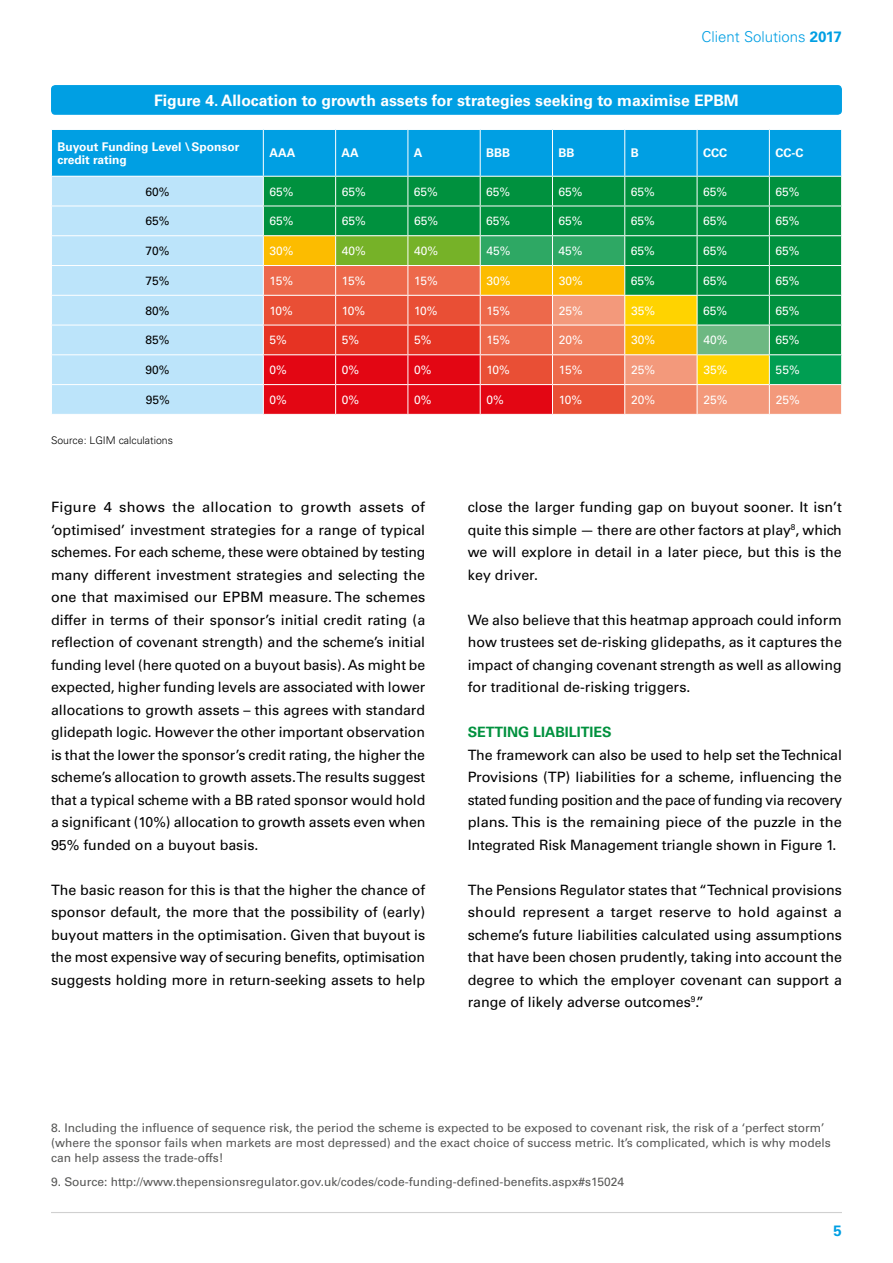
<style>
.page{position:relative;width:893px;height:1263px;background:#fff}
.page>*{position:absolute;margin:0;border:0;box-sizing:border-box;transform-origin:0 0}
.t1{font:700 15.75px "Univers LT Std";color:#fff}
.t2{font:300 15px "Univers";color:#009fe3}
.t3{font:700 15px "Univers LT Std";color:#009fe3}
.t4{font:14.25px/22.5px "Univers LT Std";color:#000;text-align:justify}
.t5{font:700 14.25px "Univers LT Std";color:#00913e}
.t6{font:12px/15px "Univers LT Std";color:#575756}
.t7{font:12px "Univers";color:#fff}
.t8{font:700 12px/13.5px "Univers";color:#fff}
.t9{font:12px "Univers";color:#000}
.t10{font:300 10.5px "Univers";color:#000}
.s1{font-family:"Univers LT Std";font-weight:700}
</style>
<div class="page">
<hr style="left:51px;top:1212px;width:791px;height:1px;background:#d0d0d0">
<svg style="left:51px;top:129px;width:791px;height:285px;background:#7f9d86"></svg>
<hr style="left:625px;top:354px;width:72px;height:1px;background:#fff">
<div style="left:51px;top:85px;width:791px;height:30px;background:#009fe3;border-radius:4px"></div>
<p class="t2" style="left:701px;top:27px;width:142px">Client Solutions <span class="s1">2017</span></p>
<p class="t1" style="left:154px;top:91px;width:586px">Figure 4. Allocation to growth assets for strategies seeking to maximise EPBM</p>
<p class="t8" style="left:57px;top:140px;width:183px">Buyout Funding Level \ Sponsor credit rating</p>
<p class="t8" style="left:269px;top:146px;width:27px">AAA</p>
<p class="t8" style="left:342px;top:146px;width:19px">AA</p>
<p class="t8" style="left:414px;top:146px;width:10px">A</p>
<p class="t8" style="left:486px;top:146px;width:26px">BBB</p>
<p class="t8" style="left:558px;top:146px;width:18px">BB</p>
<p class="t8" style="left:631px;top:146px;width:10px">B</p>
<p class="t8" style="left:703px;top:146px;width:26px">CCC</p>
<p class="t8" style="left:775px;top:146px;width:30px">CC-C</p>
<p class="t9" style="left:145px;top:184px;width:26px">60%</p>
<p class="t7" style="left:269px;top:184px;width:26px">65%</p>
<p class="t7" style="left:342px;top:184px;width:26px">65%</p>
<p class="t7" style="left:414px;top:184px;width:26px">65%</p>
<p class="t7" style="left:486px;top:184px;width:26px">65%</p>
<p class="t7" style="left:559px;top:184px;width:26px">65%</p>
<p class="t7" style="left:631px;top:184px;width:26px">65%</p>
<p class="t7" style="left:703px;top:184px;width:26px">65%</p>
<p class="t7" style="left:775px;top:184px;width:26px">65%</p>
<p class="t9" style="left:145px;top:214px;width:26px">65%</p>
<p class="t7" style="left:269px;top:214px;width:26px">65%</p>
<p class="t7" style="left:342px;top:214px;width:26px">65%</p>
<p class="t7" style="left:414px;top:214px;width:26px">65%</p>
<p class="t7" style="left:486px;top:214px;width:26px">65%</p>
<p class="t7" style="left:559px;top:214px;width:26px">65%</p>
<p class="t7" style="left:631px;top:214px;width:26px">65%</p>
<p class="t7" style="left:703px;top:214px;width:26px">65%</p>
<p class="t7" style="left:775px;top:214px;width:26px">65%</p>
<p class="t9" style="left:145px;top:244px;width:26px">70%</p>
<p class="t7" style="left:269px;top:244px;width:26px">30%</p>
<p class="t7" style="left:342px;top:244px;width:26px">40%</p>
<p class="t7" style="left:414px;top:244px;width:26px">40%</p>
<p class="t7" style="left:486px;top:244px;width:26px">45%</p>
<p class="t7" style="left:559px;top:244px;width:26px">45%</p>
<p class="t7" style="left:631px;top:244px;width:26px">65%</p>
<p class="t7" style="left:703px;top:244px;width:26px">65%</p>
<p class="t7" style="left:775px;top:244px;width:26px">65%</p>
<p class="t9" style="left:146px;top:274px;width:26px">75%</p>
<p class="t7" style="left:269px;top:274px;width:25px">15%</p>
<p class="t7" style="left:342px;top:274px;width:25px">15%</p>
<p class="t7" style="left:414px;top:274px;width:25px">15%</p>
<p class="t7" style="left:486px;top:274px;width:26px">30%</p>
<p class="t7" style="left:559px;top:274px;width:26px">30%</p>
<p class="t7" style="left:631px;top:274px;width:26px">65%</p>
<p class="t7" style="left:703px;top:274px;width:26px">65%</p>
<p class="t7" style="left:775px;top:274px;width:26px">65%</p>
<p class="t9" style="left:146px;top:303px;width:26px">80%</p>
<p class="t7" style="left:270px;top:303px;width:25px">10%</p>
<p class="t7" style="left:342px;top:303px;width:25px">10%</p>
<p class="t7" style="left:414px;top:303px;width:25px">10%</p>
<p class="t7" style="left:486px;top:303px;width:25px">15%</p>
<p class="t7" style="left:559px;top:303px;width:26px">25%</p>
<p class="t7" style="left:631px;top:303px;width:26px">35%</p>
<p class="t7" style="left:703px;top:303px;width:26px">65%</p>
<p class="t7" style="left:776px;top:303px;width:26px">65%</p>
<p class="t9" style="left:146px;top:333px;width:26px">85%</p>
<p class="t7" style="left:270px;top:333px;width:19px">5%</p>
<p class="t7" style="left:342px;top:333px;width:19px">5%</p>
<p class="t7" style="left:414px;top:333px;width:19px">5%</p>
<p class="t7" style="left:486px;top:333px;width:25px">15%</p>
<p class="t7" style="left:559px;top:333px;width:26px">20%</p>
<p class="t7" style="left:631px;top:333px;width:26px">30%</p>
<p class="t7" style="left:703px;top:333px;width:26px">40%</p>
<p class="t7" style="left:776px;top:333px;width:26px">65%</p>
<p class="t9" style="left:146px;top:363px;width:26px">90%</p>
<p class="t7" style="left:270px;top:363px;width:19px">0%</p>
<p class="t7" style="left:342px;top:363px;width:19px">0%</p>
<p class="t7" style="left:414px;top:363px;width:19px">0%</p>
<p class="t7" style="left:486px;top:363px;width:25px">10%</p>
<p class="t7" style="left:559px;top:363px;width:25px">15%</p>
<p class="t7" style="left:631px;top:363px;width:26px">25%</p>
<p class="t7" style="left:703px;top:363px;width:26px">35%</p>
<p class="t7" style="left:776px;top:363px;width:26px">55%</p>
<p class="t9" style="left:146px;top:393px;width:26px">95%</p>
<p class="t7" style="left:270px;top:393px;width:19px">0%</p>
<p class="t7" style="left:342px;top:393px;width:19px">0%</p>
<p class="t7" style="left:414px;top:393px;width:19px">0%</p>
<p class="t7" style="left:486px;top:393px;width:19px">0%</p>
<p class="t7" style="left:559px;top:393px;width:25px">10%</p>
<p class="t7" style="left:631px;top:393px;width:26px">20%</p>
<p class="t7" style="left:703px;top:393px;width:26px">25%</p>
<p class="t7" style="left:776px;top:393px;width:26px">25%</p>
<p class="t10" style="left:51px;top:434px;width:123px">Source: LGIM calculations</p>
<p class="t4" style="left:51px;top:496px;width:376px">Figure 4 shows the allocation to growth assets of ‘optimised’ investment strategies for a range of typical schemes. For each scheme, these were obtained by testing many different investment strategies and selecting the one that maximised our EPBM measure. The schemes differ in terms of their sponsor’s initial credit rating (a reflection of covenant strength) and the scheme’s initial funding level (here quoted on a buyout basis). As might be expected, higher funding levels are associated with lower allocations to growth assets – this agrees with standard glidepath logic. However the other important observation is that the lower the sponsor’s credit rating, the higher the scheme’s allocation to growth assets. The results suggest that a typical scheme with a BB rated sponsor would hold a significant (10%) allocation to growth assets even when 95% funded on a buyout basis.</p>
<p class="t4" style="left:51px;top:878px;width:376px">The basic reason for this is that the higher the chance of sponsor default, the more that the possibility of (early) buyout matters in the optimisation. Given that buyout is the most expensive way of securing benefits, optimisation suggests holding more in return-seeking assets to help</p>
<p class="t4" style="left:468px;top:496px;width:376px">close the larger funding gap on buyout sooner. It isn’t quite this simple — there are other factors at play<sup>8</sup>, which we will explore in detail in a later piece, but this is the key driver.</p>
<p class="t4" style="left:468px;top:608px;width:376px">We also believe that this heatmap approach could inform how trustees set de-risking glidepaths, as it captures the impact of changing covenant strength as well as allowing for traditional de-risking triggers.</p>
<p class="t5" style="left:468px;top:724px;width:145px">SETTING LIABILITIES</p>
<p class="t4" style="left:468px;top:743px;width:376px">The framework can also be used to help set the Technical Provisions (TP) liabilities for a scheme, influencing the stated funding position and the pace of funding via recovery plans. This is the remaining piece of the puzzle in the Integrated Risk Management triangle shown in Figure 1.</p>
<p class="t4" style="left:468px;top:878px;width:376px">The Pensions Regulator states that “Technical provisions should represent a target reserve to hold against a scheme’s future liabilities calculated using assumptions that have been chosen prudently, taking into account the degree to which the employer covenant can support a range of likely adverse outcomes<sup>9</sup>.”</p>
<p class="t6" style="left:51px;top:1121px;width:781px">8. Including the influence of sequence risk, the period the scheme is expected to be exposed to covenant risk, the risk of a ‘perfect storm’ (where the sponsor fails when markets are most depressed) and the exact choice of success metric. It’s complicated, which is why models can help assess the trade-offs!</p>
<p class="t6" style="left:51px;top:1174px;width:575px">9. Source: http://www.thepensionsregulator.gov.uk/codes/code-funding-defined-benefits.aspx#s15024</p>
<p class="t3" style="left:834px;top:1221px;width:10px">5</p>
</div>
